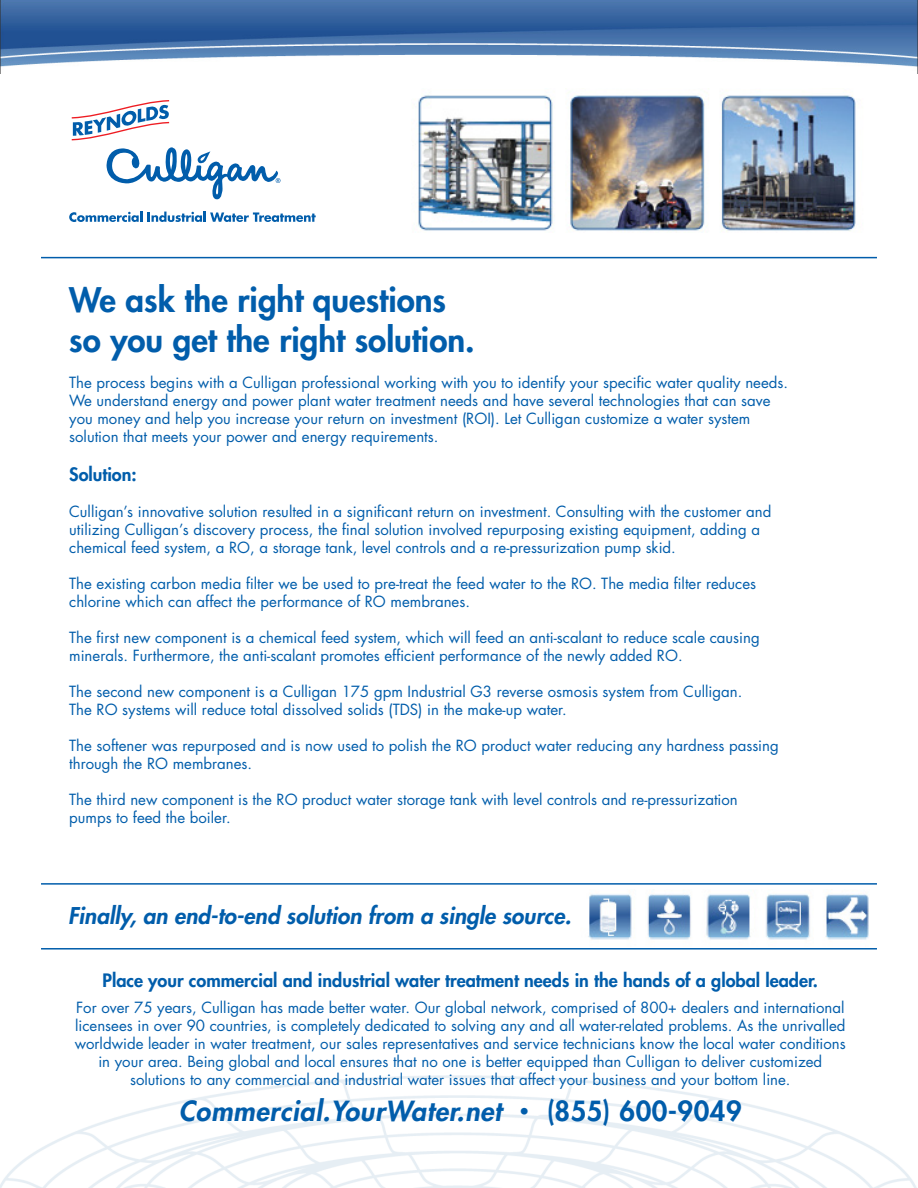
<style>
.page{position:relative;width:918px;height:1188px;background:#fff}
.page>*{position:absolute;margin:0;border:0;box-sizing:border-box;transform-origin:0 0}
.t1{font:800 33px/39.6px "Futura Std";color:#015dab}
.t2{font:italic 800 27px "Futura Std";letter-spacing:.02em;color:#015dab}
.t3{font:italic 800 22.5px "Futura Std";color:#015dab}
.t4{font:800 18px "Futura Std";color:#015dab}
.t5{font:15px/18px "Futura Std";color:#015dab}
.s1{font-style:normal;font-size:18px}
.s2{font-style:normal}
</style>
<div class="page">
<img style="left:588px;top:894px;width:281px;height:46px">
<img style="left:0;top:1075px;width:917px;height:113px">
<img style="left:0;top:0;width:918px;height:74px">
<hr style="left:41px;top:257px;width:836px;height:1px;background:#015dab">
<hr style="left:41px;top:883px;width:836px;height:2px;background:#015dab">
<hr style="left:41px;top:948px;width:836px;height:2px;background:#015dab">
<img style="left:418px;top:95px;width:438px;height:137px">
<svg style="left:106px;top:147px;width:174px;height:53px"></svg>
<svg style="left:69px;top:212px;width:73px;height:10px"></svg>
<svg style="left:148px;top:212px;width:168px;height:10px"></svg>
<svg style="left:71px;top:100px;width:99px;height:41px"></svg>
<h1 class="t1" style="left:69px;top:283px;width:407px">We ask the right questions so you get the right solution.</h1>
<p class="t5" style="left:69px;top:374px;width:720px">The process begins with a Culligan professional working with you to identify your specific water quality needs.<br>We understand energy and power plant water treatment needs and have several technologies that can save you money and help you increase your return on investment (ROI). Let Culligan customize a water system solution that meets your power and energy requirements.</p>
<p class="t4" style="left:69px;top:466px;width:69px">Solution:</p>
<p class="t5" style="left:69px;top:504px;width:704px">Culligan’s innovative solution resulted in a significant return on investment. Consulting with the customer and utilizing Culligan’s discovery process, the final solution involved repurposing existing equipment, adding a chemical feed system, a RO, a storage tank, level controls and a re-pressurization pump skid.</p>
<p class="t5" style="left:69px;top:576px;width:688px">The existing carbon media filter we be used to pre-treat the feed water to the RO. The media filter reduces chlorine which can affect the performance of RO membranes.</p>
<p class="t5" style="left:69px;top:630px;width:692px">The first new component is a chemical feed system, which will feed an anti-scalant to reduce scale causing minerals. Furthermore, the anti-scalant promotes efficient performance of the newly added RO.</p>
<p class="t5" style="left:69px;top:684px;width:675px">The second new component is a Culligan 175 gpm Industrial G3 reverse osmosis system from Culligan.<br>The RO systems will reduce total dissolved solids (TDS) in the make-up water.</p>
<p class="t5" style="left:69px;top:738px;width:711px">The softener was repurposed and is now used to polish the RO product water reducing any hardness passing through the RO membranes.</p>
<p class="t5" style="left:69px;top:792px;width:670px">The third new component is the RO product water storage tank with level controls and re-pressurization pumps to feed the boiler.</p>
<h3 class="t3" style="left:68px;top:905px;width:505px">Finally, an end-to-end solution from a single source.</h3>
<p class="t4" style="left:103px;top:972px;width:717px">Place your commercial and industrial water treatment needs in the hands of a global leader.</p>
<p class="t5" style="left:75px;top:999px;width:773px;text-align:center">For over 75 years, Culligan has made better water. Our global network, comprised of 800+ dealers and international licensees in over 90 countries, is completely dedicated to solving any and all water-related problems. As the unrivalled worldwide leader in water treatment, our sales representatives and service technicians know the local water conditions in your area. Being global and local ensures that no one is better equipped than Culligan to deliver customized solutions to any commercial and industrial water issues that affect your business and your bottom line.</p>
<h2 class="t2" style="left:179px;top:1098px;width:564px">Commercial.YourWater.net <span class="s1">•</span> <span class="s2">(855) 600-9049</span></h2>
</div>
